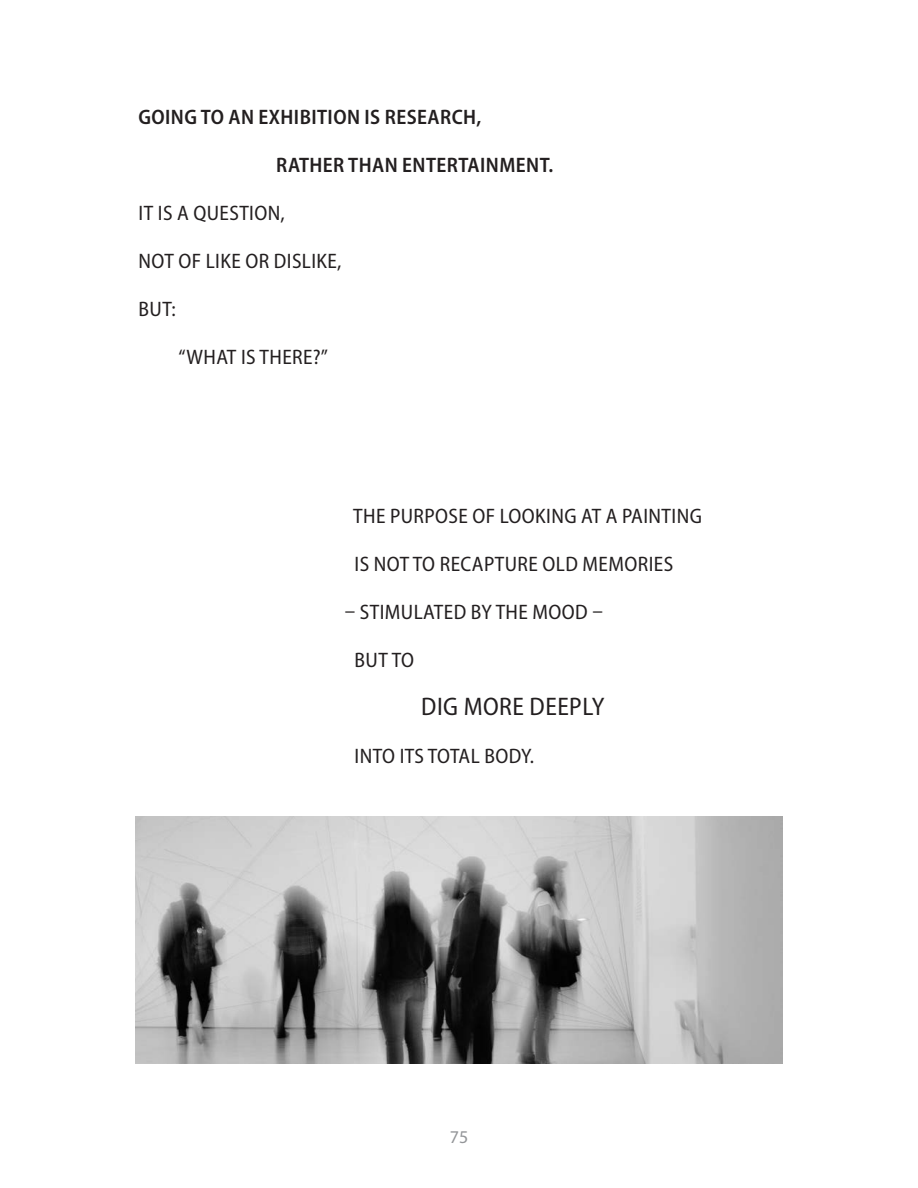
<style>
.page{position:relative;width:918px;height:1188px;background:#fff}
.page>*{position:absolute;margin:0;border:0;box-sizing:border-box;transform-origin:0 0}
.ANN{font:semi-condensed 25.5px "Myriad Pro";letter-spacing:.02em;color:#231f20}
.ANN-2{font:semi-condensed 21px "Myriad Pro";letter-spacing:.02em;color:#231f20}
.ANN-3{font:600 semi-condensed 21px "Myriad Pro";letter-spacing:.02em;color:#231f20}
.t1{font:18px "Myriad Pro";color:#939598}
</style>
<div class="page">
<img style="left:135px;top:816px;width:648px;height:247px">
<p class="ANN-3" style="left:138px;top:105px;width:344px">GOING TO AN EXHIBITION IS RESEARCH,</p>
<p class="ANN-3" style="left:276px;top:153px;width:279px">RATHER THAN ENTERTAINMENT.</p>
<p class="ANN-2" style="left:139px;top:201px;width:148px">IT IS A QUESTION,</p>
<p class="ANN-2" style="left:139px;top:249px;width:204px">NOT OF LIKE OR DISLIKE,</p>
<p class="ANN-2" style="left:139px;top:297px;width:39px">BUT:</p>
<p class="ANN-2" style="left:179px;top:345px;width:151px">“WHAT IS THERE?”</p>
<p class="ANN-2" style="left:353px;top:504px;width:350px">THE PURPOSE OF LOOKING AT A PAINTING</p>
<p class="ANN-2" style="left:355px;top:552px;width:320px">IS NOT TO RECAPTURE OLD MEMORIES</p>
<p class="ANN-2" style="left:345px;top:600px;width:260px">– STIMULATED BY THE MOOD –</p>
<p class="ANN-2" style="left:355px;top:648px;width:61px">BUT TO</p>
<p class="ANN" style="left:421px;top:692px;width:185px">DIG MORE DEEPLY</p>
<p class="ANN-2" style="left:355px;top:744px;width:181px">INTO ITS TOTAL BODY.</p>
<p class="t1" style="left:450px;top:1127px;width:20px">75</p>
</div>
